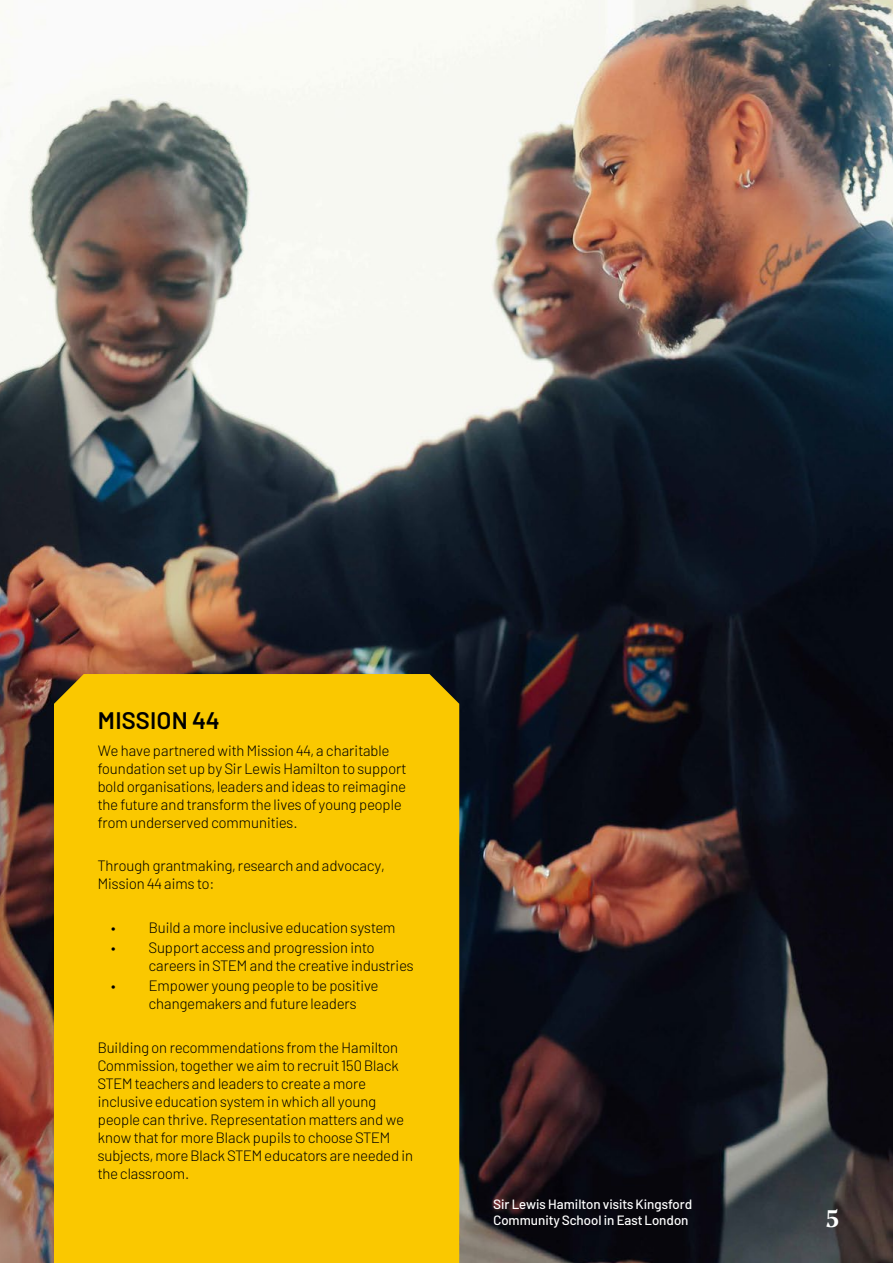
<style>
.page{position:relative;width:893px;height:1263px;background:#fff}
.page>*{position:absolute;margin:0;border:0;box-sizing:border-box;transform-origin:0 0}
.t1{font:600 24px "Barlow";letter-spacing:.02em;color:#000}
.t2{font:600 24px "Noe Text";color:#fff}
.t3{font:300 15px/18px "Barlow";color:#000}
.t4{font:500 13.5px/16.2px "Barlow";color:#fff}
</style>
<div class="page">
<img style="left:0;top:0;width:893px;height:1263px">
<div style="left:54px;top:674px;width:405px;height:589px;background:#fac800"></div>
<h1 class="t1" style="left:98px;top:703px;width:123px">MISSION 44</h1>
<p class="t3" style="left:98px;top:740px;width:310px">We have partnered with Mission 44, a charitable foundation set up by Sir Lewis Hamilton to support bold organisations, leaders and ideas to reimagine the future and transform the lives of young people from underserved communities.</p>
<p class="t3" style="left:98px;top:856px;width:288px">Through grantmaking, research and advocacy,<br>Mission 44 aims to:</p>
<p class="t3" style="left:111px;top:917px;width:286px">• Build a more inclusive education system</p>
<p class="t3" style="left:149px;top:937px;width:266px;text-indent:-38px">• Support access and progression into careers in STEM and the creative industries</p>
<p class="t3" style="left:149px;top:975px;width:231px;text-indent:-38px">• Empower young people to be positive changemakers and future leaders</p>
<p class="t3" style="left:98px;top:1037px;width:317px">Building on recommendations from the Hamilton Commission, together we aim to recruit 150 Black STEM teachers and leaders to create a more inclusive education system in which all young people can thrive. Representation matters and we know that for more Black pupils to choose STEM subjects, more Black STEM educators are needed in the classroom.</p>
<p class="t4" style="left:494px;top:1195px;width:200px">Sir Lewis Hamilton visits Kingsford<br>Community School in East London</p>
<h1 class="t2" style="left:826px;top:1201px;width:15px">5</h1>
</div>
